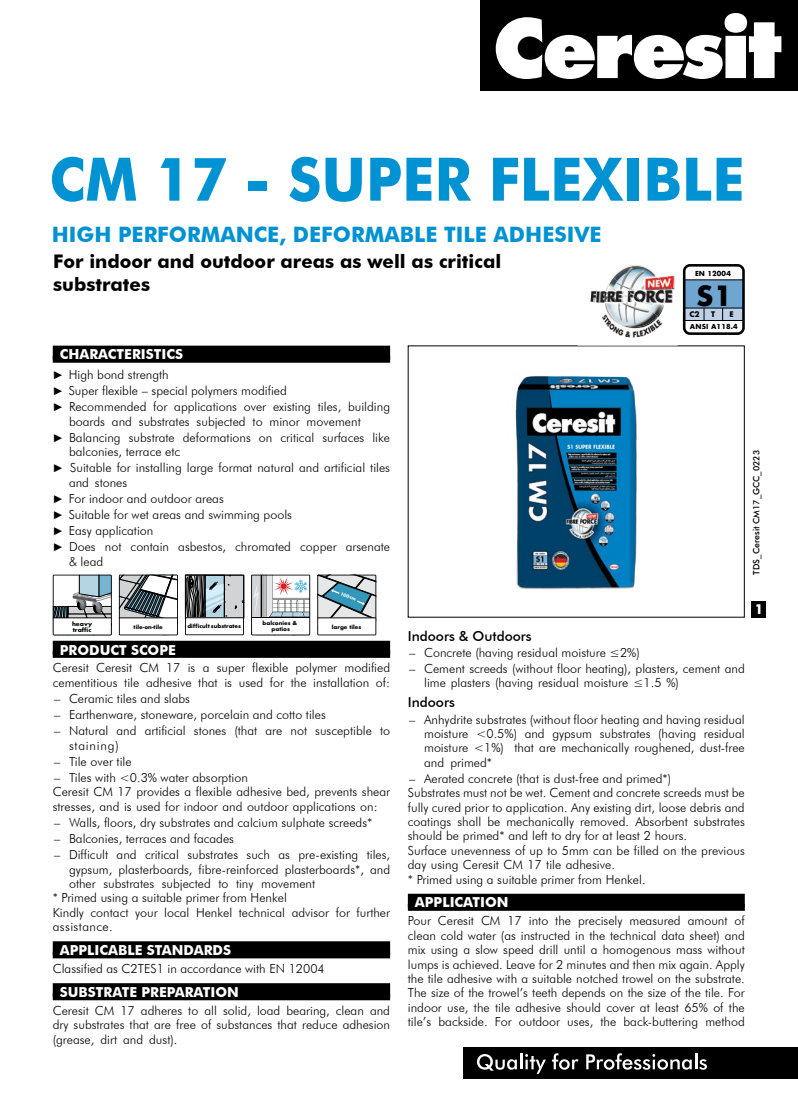
<style>
.page{position:relative;width:798px;height:1113px;background:#fff}
.page>*{position:absolute;margin:0;border:0;box-sizing:border-box;transform-origin:0 0}
.t1{font:700 60px "Futura BT";color:#0092d2;scale:.95 1}
.t2{font:700 30.62px "Futura";color:#000}
.t3{font:700 21.25px "Futura BT";color:#0092d2}
.t4{font:700 18.75px/22.5px "Futura BT";color:#000}
.t5{font:700 13.75px "Futura BT";color:#fff}
.t6{font:500 13.75px "Futura BT";color:#000}
.t7{font:300 12.5px/14.4px "Futura BT";color:#000}
.t8{font:300 12.5px "Futura BT";letter-spacing:.035em;color:#000}
.t9{font:500 8.75px "Futura BT";color:#000}
.t10{font:700 8.5px "Futura";color:#000}
.t11{font:700 7.62px "Futura";letter-spacing:.02em;color:#000}
.t12{font:700 6.38px/6.2px "Futura";color:#000;scale:1.06 1}
.t13{font:700 6px/6.4px "Futura";color:#000;text-align:center;scale:1.06 1}
.t14{font:700 4.88px "Futura";color:#fff;scale:1.04 1}
.s1{font-family:"Arial Narrow";font-weight:400;font-size:11.25px}
</style>
<div class="page">
<div style="left:751px;top:601px;width:14px;height:16px;background:#000"></div>
<div style="left:463px;top:1047px;width:334px;height:31px;background:#000"></div>
<svg style="left:476px;top:1053px;width:69px;height:20px"></svg>
<svg style="left:552px;top:1053px;width:26px;height:16px"></svg>
<svg style="left:586px;top:1053px;width:120px;height:16px"></svg>
<div style="left:480px;top:0;width:317px;height:90px;background:#000"></div>
<svg style="left:495px;top:13px;width:286px;height:66px"></svg>
<div style="left:53px;top:346px;width:337px;height:13px;background:#000"></div>
<div style="left:53px;top:356px;width:337px;height:7px;background:#000"></div>
<div style="left:53px;top:641px;width:337px;height:13px;background:#000"></div>
<div style="left:53px;top:651px;width:337px;height:7px;background:#000"></div>
<div style="left:53px;top:941px;width:337px;height:14px;background:#000"></div>
<div style="left:53px;top:951px;width:337px;height:7px;background:#000"></div>
<div style="left:53px;top:983px;width:337px;height:14px;background:#000"></div>
<div style="left:53px;top:993px;width:337px;height:7px;background:#000"></div>
<div style="left:407px;top:893px;width:337px;height:14px;background:#000"></div>
<div style="left:407px;top:904px;width:337px;height:6px;background:#000"></div>
<img style="left:515px;top:376px;width:122px;height:213px">
<hr style="left:684px;top:279px;width:59px;height:1px;background:#000">
<svg style="left:686px;top:280px;width:58px;height:53px"></svg>
<div style="left:682px;top:264px;width:62px;height:71px;border:3px solid #000;border-radius:6px"></div>
<hr style="left:684px;top:320px;width:59px;height:1px;background:#000">
<img style="left:609px;top:328px;width:49px;height:10px">
<svg style="left:590px;top:275px;width:85px;height:53px"></svg>
<img style="left:663px;top:303px;width:8px;height:19px">
<img style="left:658px;top:317px;width:5px;height:5px">
<img style="left:665px;top:276px;width:7px;height:27px">
<img style="left:612px;top:265px;width:53px;height:52px">
<svg style="left:53px;top:574px;width:59px;height:61px"></svg>
<svg style="left:119px;top:574px;width:59px;height:61px"></svg>
<svg style="left:185px;top:574px;width:59px;height:61px"></svg>
<svg style="left:251px;top:574px;width:59px;height:61px"></svg>
<svg style="left:317px;top:574px;width:59px;height:61px"></svg>
<h1 class="t1" style="left:49px;top:143px;width:733px">CM 17 - SUPER FLEXIBLE</h1>
<h3 class="t3" style="left:52px;top:222px;width:80px">High perf</h3>
<h3 class="t3" style="left:169px;top:222px;width:244px">ormance, deformable</h3>
<h3 class="t3" style="left:444px;top:222px;width:23px">tile</h3>
<h3 class="t3" style="left:493px;top:222px;width:45px">adhesi</h3>
<h3 class="t3" style="left:574px;top:222px;width:26px">ve</h3>
<h3 class="t4" style="left:53px;top:250px;width:449px">For indoor and outdoor areas as well as critical substrates</h3>
<p class="t11" style="left:694px;top:269px;width:37px">EN 12004</p>
<h2 class="t2" style="left:696px;top:277px;width:37px">S1</h2>
<p class="t10" style="left:689px;top:309px;width:12px">C2</p>
<p class="t10" style="left:710px;top:309px;width:6px">T</p>
<p class="t10" style="left:729px;top:309px;width:6px">E</p>
<p class="t5" style="left:60px;top:346px;width:125px">CHARACTERISTICS</p>
<p class="t7" style="left:54px;top:366px;width:337px;line-height:16.1px"><span class="s1">►</span> High bond strength<br><span class="s1">►</span> Super flexible – special polymers modified<br><span class="s1">►</span> Recommended for applications over existing tiles, building</p>
<p class="t7" style="left:54px;top:413px;width:337px;line-height:16.1px;text-indent:15px">boards and substrates subjected to minor movement<br><span class="s1">►</span> Balancing substrate deformations on critical surfaces like</p>
<p class="t7" style="left:54px;top:444px;width:337px;line-height:16.1px;text-indent:15px">balconies, terrace etc<br><span class="s1">►</span> Suitable for installing large format natural and artificial tiles</p>
<p class="t7" style="left:54px;top:474px;width:337px;line-height:16.1px;text-indent:15px">and stones<br><span class="s1">►</span> For indoor and outdoor areas<br><span class="s1">►</span> Suitable for wet areas and swimming pools<br><span class="s1">►</span> Easy application<br><span class="s1">►</span> Does not contain asbestos, chromated copper arsenate</p>
<p class="t7" style="left:69px;top:554px;width:36px">&amp; lead</p>
<p class="t12" style="left:72px;top:620px;width:20px">heavy traffic</p>
<p class="t13" style="left:134px;top:623px;width:29px">tile-on-tile</p>
<p class="t13" style="left:187px;top:623px;width:52px">difficult substrates</p>
<p class="t13" style="left:262px;top:619px;width:34px">balconies &amp; patios</p>
<p class="t14" style="left:342px;top:590px;width:17px;rotate:23deg">100 cm</p>
<p class="t13" style="left:332px;top:623px;width:29px">large tiles</p>
<p class="t5" style="left:60px;top:641px;width:118px">PRODUCT SCOPE</p>
<p class="t7" style="left:53px;top:660px;width:339px">Ceresit Ceresit CM 17 is a super flexible polymer modified cementitious tile adhesive that is used for the installation of:</p>
<p class="t7" style="left:54px;top:691px;width:137px">– Ceramic tiles and slabs</p>
<p class="t7" style="left:54px;top:707px;width:273px">– Earthenware, stoneware, porcelain and cotto tiles</p>
<p class="t7" style="left:69px;top:723px;width:322px;text-indent:-15px">– Natural and artificial stones (that are not susceptible to staining)</p>
<p class="t7" style="left:54px;top:754px;width:79px">– Tile over tile</p>
<p class="t7" style="left:53px;top:770px;width:339px">– Tiles with &lt;0.3% water absorption<br>Ceresit CM 17 provides a flexible adhesive bed, prevents shear stresses, and is used for indoor and outdoor applications on:</p>
<p class="t7" style="left:54px;top:815px;width:320px">– Walls, floors, dry substrates and calcium sulphate screeds*</p>
<p class="t7" style="left:54px;top:831px;width:181px">– Balconies, terraces and facades</p>
<p class="t7" style="left:54px;top:847px;width:337px">– Difficult and critical substrates such as pre-existing tiles,</p>
<p class="t7" style="left:69px;top:862px;width:322px">gypsum, plasterboards, fibre-reinforced plasterboards*, and</p>
<p class="t7" style="left:69px;top:876px;width:248px">other substrates subjected to tiny movement</p>
<p class="t7" style="left:53px;top:890px;width:235px">* Primed using a suitable primer from Henkel</p>
<p class="t7" style="left:53px;top:905px;width:339px">Kindly contact your local Henkel technical advisor for further</p>
<p class="t8" style="left:53px;top:919px;width:62px">assistance.</p>
<p class="t5" style="left:60px;top:941px;width:106px">APPLICABLE STANDA</p>
<p class="t5" style="left:204px;top:941px;width:29px">RDS</p>
<p class="t7" style="left:53px;top:961px;width:273px">Classified as C2TES1 in accordance with EN 12004</p>
<p class="t5" style="left:60px;top:983px;width:168px">SUBSTRATE PREPARATION</p>
<p class="t7" style="left:53px;top:1003px;width:339px;text-align:justify">Ceresit CM 17 adheres to all solid, load bearing, clean and dry substrates that are free of substances that reduce adhesion (grease, dirt and dust).</p>
<p class="t11" style="left:689px;top:322px;width:49px">ANSI A118.4</p>
<p class="t9" style="left:750px;top:574px;width:126px;rotate:-90deg">TDS_Ceresit CM17_GCC_0223</p>
<p class="t5" style="left:754px;top:601px;width:10px">1</p>
<p class="t6" style="left:407px;top:627px;width:125px">Indoors &amp; Outdoors</p>
<p class="t7" style="left:409px;top:645px;width:232px">– Concrete (having residual moisture ≤2%)</p>
<p class="t7" style="left:424px;top:661px;width:322px;text-indent:-15px">– Cement screeds (without floor heating), plasters, cement and lime plasters (having residual moisture ≤1.5 %)</p>
<p class="t6" style="left:407px;top:694px;width:49px">Indoors</p>
<p class="t7" style="left:424px;top:712px;width:322px;text-align:justify;text-indent:-15px">– Anhydrite substrates (without floor heating and having residual moisture &lt;0.5%) and gypsum substrates (having residual moisture &lt;1%) that are mechanically roughened, dust-free and primed*</p>
<p class="t7" style="left:407px;top:771px;width:338px">– Aerated concrete (that is dust-free and primed*)<br>Substrates must not be wet. Cement and concrete screeds must be fully cured prior to application. Any existing dirt, loose debris and coatings shall be mechanically removed. Absorbent substrates should be primed* and left to dry for at least 2 hours.<br>Surface unevenness of up to 5mm can be filled on the previous day using Ceresit CM 17 tile adhesive.<br>* Primed using a suitable primer from Henkel.</p>
<p class="t5" style="left:415px;top:894px;width:83px">APPLICATION</p>
<p class="t7" style="left:407px;top:913px;width:338px;text-align:justify">Pour Ceresit CM 17 into the precisely measured amount of clean cold water (as instructed in the technical data sheet) and mix using a slow speed drill until a homogenous mass without lumps is achieved. Leave for 2 minutes and then mix again. Apply the tile adhesive with a suitable notched trowel on the substrate.<br>The size of the trowel’s teeth depends on the size of the tile. For indoor use, the tile adhesive should cover at least 65% of the tile’s backside. For outdoor uses, the back-buttering method</p>
</div>
